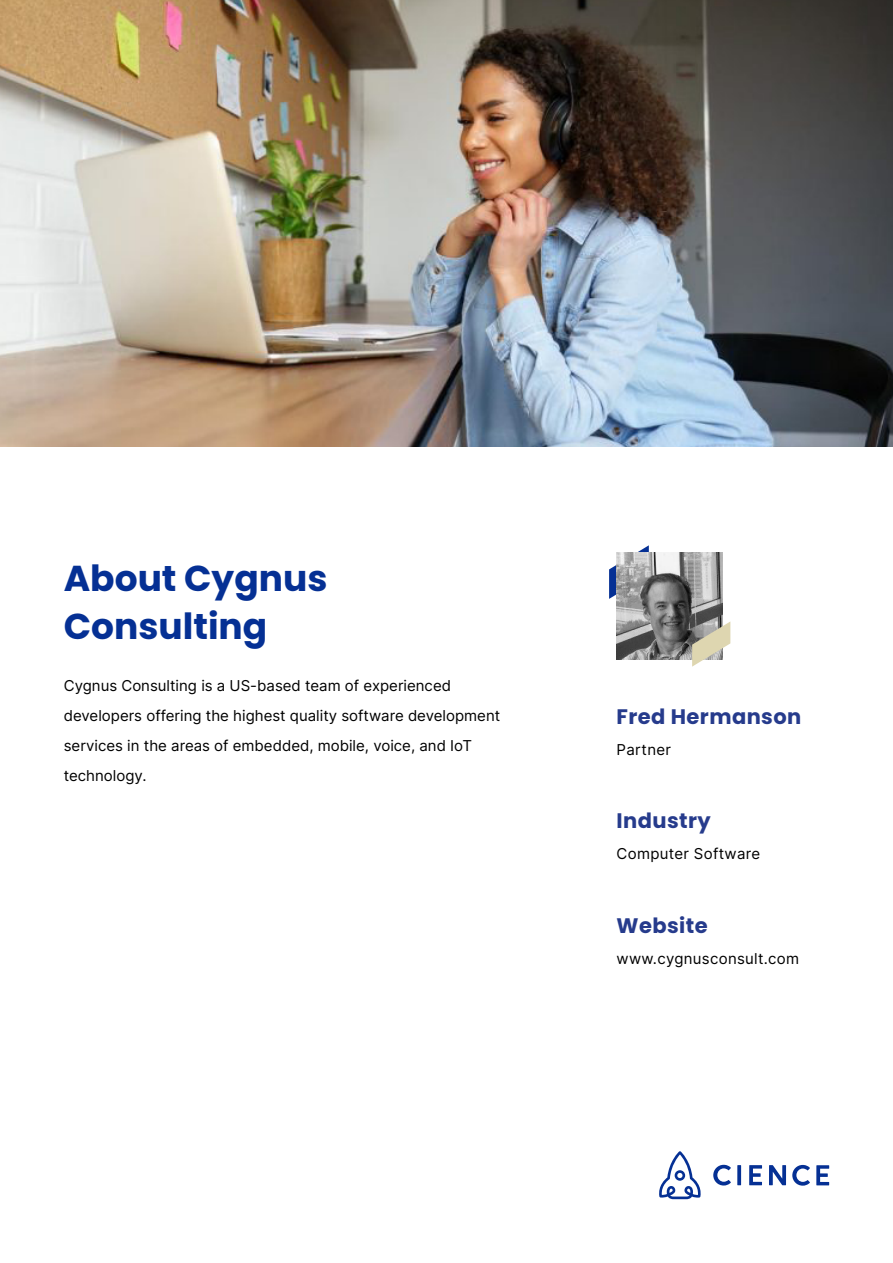
<style>
.page{position:relative;width:893px;height:1263px;background:#fff}
.page>*{position:absolute;margin:0;border:0;box-sizing:border-box;transform-origin:0 0}
.t1{font:700 36px/48px "Poppins";color:#053094}
.t2{font:700 21px "Poppins";letter-spacing:.02em;color:#263b8c}
.t3{font:15px/30px "Inter";color:#000}
.t4{font:15px "Inter";letter-spacing:.02em;color:#000}
</style>
<div class="page">
<svg style="left:609px;top:545px;width:40px;height:54px"></svg>
<img style="left:0;top:0;width:893px;height:446px">
<svg style="left:713px;top:1165px;width:18px;height:20px"></svg>
<svg style="left:737px;top:1165px;width:4px;height:20px"></svg>
<svg style="left:749px;top:1165px;width:13px;height:20px"></svg>
<svg style="left:792px;top:1165px;width:18px;height:21px"></svg>
<svg style="left:816px;top:1165px;width:13px;height:20px"></svg>
<svg style="left:769px;top:1165px;width:17px;height:20px"></svg>
<svg style="left:659px;top:1151px;width:42px;height:48px"></svg>
<img style="left:617px;top:553px;width:106px;height:106px">
<svg style="left:692px;top:621px;width:38px;height:46px"></svg>
<h1 class="t1" style="left:64px;top:554px;width:265px">About Cygnus<br>Consulting</h1>
<p class="t3" style="left:64px;top:671px;width:438px">Cygnus Consulting is a US-based team of experienced developers offering the highest quality software development services in the areas of embedded, mobile, voice, and IoT technology.</p>
<h2 class="t2" style="left:617px;top:704px;width:186px">Fred Hermanson</h2>
<p class="t4" style="left:617px;top:738px;width:56px">Partner</p>
<h2 class="t2" style="left:617px;top:809px;width:96px">Industry</h2>
<p class="t4" style="left:617px;top:843px;width:145px">Computer Software</p>
<h2 class="t2" style="left:617px;top:913px;width:93px">Website</h2>
<p class="t4" style="left:617px;top:947px;width:184px">www.cygnusconsult.com</p>
</div>
